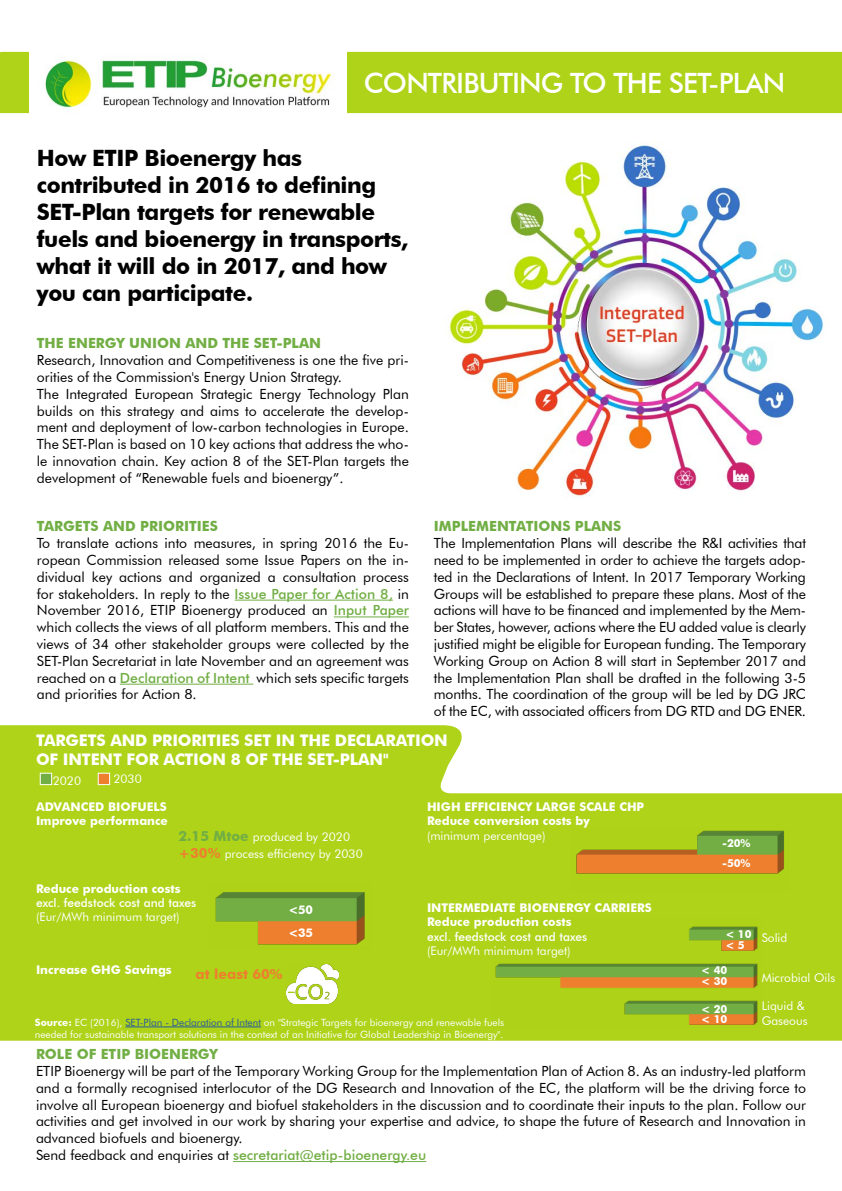
<style>
.page{position:relative;width:842px;height:1191px;background:#fff}
.page>*{position:absolute;margin:0;border:0;box-sizing:border-box;transform-origin:0 0}
.t1{font:500 28px "Futura BT";letter-spacing:-.03em;color:#fff}
.t2{font:700 22.5px/27px "Futura BT";letter-spacing:-.02em;color:#000}
.t3{font:700 16px/19.2px "Futura BT";letter-spacing:-.01em;color:#fff}
.t4{font:14px/16.8px "Futura BT";color:#000}
.t5{font:700 14px "Futura BT";color:#71ae44}
.t6{font:700 14px "Futura BT";color:#ee7f2e}
.t7{font:700 12px/14.4px "Futura BT";color:#fff}
.t8{font:12px/16.8px "Futura BT";color:#fff}
.t9{font:500 12px "Futura BT";color:#fff}
.t10{font:700 11px "Futura BT";letter-spacing:-.01em;color:#fff}
.t11{font:10px/12px "Futura BT";color:#fff}
.s1{font-weight:500;color:#71ae44}
.s2{font-weight:700;font-size:14px;color:#71ae44}
.s3{font-weight:700;font-size:14px;color:#ee7f2e}
.s4{font-weight:700}
.s5{color:#275b9b}
</style>
<div class="page">
<img style="left:427px;top:113px;width:415px;height:384px">
<div style="left:0;top:52px;width:842px;height:61px;background:#aed318"></div>
<img style="left:29px;top:52px;width:318px;height:61px">
<hr style="left:235px;top:599px;width:158px;height:1px;background:#71ae44">
<hr style="left:334px;top:616px;width:75px;height:1px;background:#71ae44">
<hr style="left:120px;top:683px;width:133px;height:1px;background:#71ae44">
<svg style="left:0;top:725px;width:842px;height:315px;background:#b8d835"></svg>
<hr style="left:233px;top:1161px;width:193px;height:1px;background:#71ae44">
<img style="left:493px;top:917px;width:269px;height:110px">
<img style="left:571px;top:828px;width:217px;height:63px">
<img style="left:210px;top:882px;width:161px;height:67px">
<div style="left:98px;top:773px;width:12px;height:12px;background:#ee7f2e;border:1px solid #fff"></div>
<div style="left:40px;top:773px;width:12px;height:12px;background:#71ae44;border:1px solid #fff"></div>
<img style="left:287px;top:964px;width:52px;height:39px">
<hr style="left:125px;top:1026px;width:136px;height:1px;background:#275b9b">
<h1 class="t1" style="left:364px;top:66px;width:423px">CONTRIBUTING TO THE SET-PLAN</h1>
<h2 class="t2" style="left:37px;top:144px;width:373px">How ETIP Bioenergy has contributed in 2016 to defining<br>SET-Plan targets for renewable fuels and bioenergy in transports, what it will do in 2017, and how you can participate.</h2>
<p class="t5" style="left:37px;top:335px;width:286px">THE ENERGY UNION AND THE SET-PLAN</p>
<p class="t4" style="left:37px;top:352px;width:374px">Research, Innovation and Competitiveness is one the five pri&shy;orities of the Commission's Energy Union Strategy.<br>The Integrated European Strategic Energy Technology Plan builds on this strategy and aims to accelerate the develop&shy;ment and deployment of low-carbon technologies in Europe.<br>The SET-Plan is based on 10 key actions that address the who&shy;le innovation chain. Key action 8 of the SET-Plan targets the development of “Renewable fuels and bioenergy”.</p>
<p class="t5" style="left:37px;top:518px;width:183px">TARGETS AND PRIORITIES</p>
<p class="t4" style="left:37px;top:534px;width:374px;text-align:justify">To translate actions into measures, in spring 2016 the Eu&shy;ropean Commission released some Issue Papers on the in&shy;dividual key actions and organized a consultation process for stakeholders. In reply to the <span class="s1">Issue Paper for Action 8,</span> in November 2016, ETIP Bioenergy produced an <span class="s1">Input Paper </span>which collects the views of all platform members. This and the views of 34 other stakeholder groups were collected by the SET-Plan Secretariat in late November and an agreement was reached on a <span class="s1">Declaration of Intent</span> which sets specific targets and priorities for Action 8.</p>
<p class="t5" style="left:434px;top:518px;width:189px">IMPLEMENTATIONS PLANS</p>
<p class="t4" style="left:434px;top:534px;width:374px;text-align:justify">The Implementation Plans will describe the R&amp;I activities that need to be implemented in order to achieve the targets adop&shy;ted in the Declarations of Intent. In 2017 Temporary Working Groups will be established to prepare these plans. Most of the actions will have to be financed and implemented by the Mem&shy;ber States, however, actions where the EU added value is clearly justified might be eligible for European funding. The Temporary Working Group on Action 8 will start in September 2017 and the Implementation Plan shall be drafted in the following 3-5 months. The coordination of the group will be led by DG JRC of the EC, with associated officers from DG RTD and DG ENER.</p>
<p class="t3" style="left:36px;top:730px;width:413px">TARGETS AND PRIORITIES SET IN THE DECLARATION<br>OF INTENT FOR ACTION 8 OF THE SET-PLAN"</p>
<p class="t8" style="left:53px;top:772px;width:30px">2020</p>
<p class="t8" style="left:113px;top:770px;width:30px">2030</p>
<p class="t7" style="left:36px;top:799px;width:133px">ADVANCED BIOFUELS<br>Improve performance</p>
<p class="t8" style="left:178px;top:828px;width:186px"><span class="s2">2.15 Mtoe</span> produced by 2020 <span class="s3">+30%</span> process efficiency by 2030</p>
<p class="t7" style="left:36px;top:881px;width:146px">Reduce production costs</p>
<p class="t9" style="left:36px;top:895px;width:162px">excl. feedstock cost and taxes</p>
<p class="t8" style="left:36px;top:908px;width:145px">(Eur/MWh minimum target)</p>
<p class="t7" style="left:288px;top:897px;width:26px;line-height:23.6px">&lt;50 &lt;35</p>
<p class="t7" style="left:36px;top:962px;width:137px">Increase GHG Savings</p>
<p class="t6" style="left:196px;top:965px;width:88px">at least 60%</p>
<p class="t7" style="left:427px;top:799px;width:219px">HIGH EFFICIENCY LARGE SCALE CHP<br>Reduce conversion costs by</p>
<p class="t8" style="left:427px;top:827px;width:120px">(minimum percentage)</p>
<p class="t7" style="left:427px;top:900px;width:226px">INTERMEDIATE BIOENERGY CARRIERS<br>Reduce production costs</p>
<p class="t9" style="left:427px;top:929px;width:162px">excl. feedstock cost and taxes</p>
<p class="t8" style="left:427px;top:942px;width:145px">(Eur/MWh minimum target)</p>
<p class="t11" style="left:35px;top:1016px;width:471px"><span class="s4">Source:</span> EC (2016), <span class="s5">SET-Plan - Declaration of Intent</span> on "Strategic Targets for bioenergy and renewable fuels needed for sustainable transport solutions in the context of an Initiative for Global Leadership in Bioenergy".</p>
<p class="t10" style="left:722px;top:836px;width:30px">-20%</p>
<p class="t10" style="left:722px;top:856px;width:30px">-50%</p>
<p class="t8" style="left:725px;top:929px;width:63px"><sup>&lt;</sup> <sup>10</sup> Solid</p>
<p class="t8" style="left:762px;top:969px;width:75px">Microbial Oils</p>
<p class="t8" style="left:762px;top:998px;width:47px;line-height:14.4px">Liquid &amp;<br>Gaseous</p>
<p class="t10" style="left:725px;top:938px;width:21px">&lt; 5</p>
<p class="t10" style="left:701px;top:963px;width:28px">&lt; 40</p>
<p class="t10" style="left:701px;top:974px;width:28px">&lt; 30</p>
<p class="t10" style="left:701px;top:1002px;width:28px">&lt; 20</p>
<p class="t10" style="left:701px;top:1012px;width:28px">&lt; 10</p>
<p class="t5" style="left:36px;top:1045px;width:183px">ROLE OF ETIP BIOENERGY</p>
<p class="t4" style="left:36px;top:1062px;width:771px">ETIP Bioenergy will be part of the Temporary Working Group for the Implementation Plan of Action 8. As an industry-led platform and a formally recognised interlocutor of the DG Research and Innovation of the EC, the platform will be the driving force to involve all European bioenergy and biofuel stakeholders in the discussion and to coordinate their inputs to the plan. Follow our activities and get involved in our work by sharing your expertise and advice, to shape the future of Research and Innovation in advanced biofuels and bioenergy.<br>Send feedback and enquiries at <span class="s1">secretariat@etip-bioenergy.eu</span></p>
</div>
